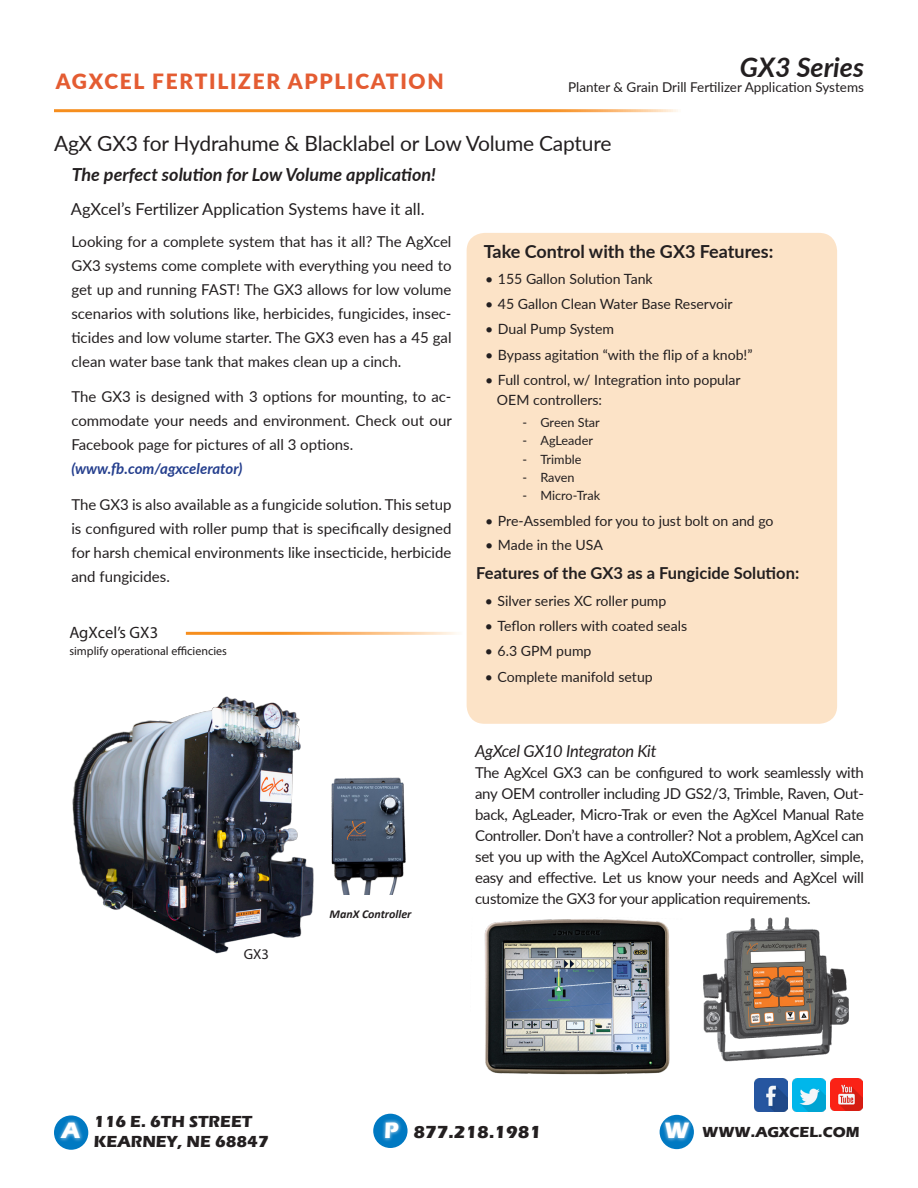
<style>
.page{position:relative;width:918px;height:1188px;background:#fff}
.page>*{position:absolute;margin:0;border:0;box-sizing:border-box;transform-origin:0 0}
.t1{font:italic 700 27px "Lato";color:#231f20}
.Symbol_BIG{font:700 22.95px "Eras ITC";color:#fff}
.t2{font:21px "Lato";letter-spacing:-.01em;color:#231f20}
.Subhead_-_Align_Cent{font:900 21px "Lato";letter-spacing:.08em;color:#e45c32}
.t3{font:italic 700 18px "Lato";color:#231f20}
.t4{font:700 18px "Lato";color:#231f20}
.t5{font:700 18px "Eras ITC";color:#231f20}
.t6{font:16.5px "Lato";color:#231f20}
.t7{font:700 16.5px "Lato";color:#231f20}
.t8{font:700 16.5px "Eras ITC";color:#231f20}
.t9{font:italic 16.5px "Lato";letter-spacing:-.02em;color:#231f20}
.t10{font:16.5px "Myriad Pro";color:#231f20}
.t11{font:15px/24px "Lato";color:#231f20;text-align:justify}
.t12{font:italic 700 15px "Lato";color:#253f8e}
.t13{font:700 15px "Eras ITC";color:#231f20}
.t14{font:14.55px "Myriad Pro";color:#231f20}
.t15{font:14.1px "Lato";color:#231f20}
.t16{font:13.5px "Lato";color:#231f20}
.t17{font:12.75px "Lato";color:#231f20}
.t18{font:12px "Myriad Pro";color:#231f20}
.t19{font:italic 700 12px "Calibri";color:#231f20}
</style>
<div class="page">
<div style="left:467px;top:233px;width:370px;height:491px;background:#fce3c7;border-radius:18px"></div>
<img style="left:331px;top:777px;width:75px;height:117px">
<img style="left:702px;top:918px;width:147px;height:144px">
<img style="left:72px;top:696px;width:242px;height:258px">
<img style="left:484px;top:919px;width:186px;height:156px">
<div style="left:54px;top:1115px;width:34px;height:35px;background:#0079c2;border-radius:50%"></div>
<div style="left:373px;top:1114px;width:35px;height:34px;background:#0079c2;border-radius:50%"></div>
<div style="left:57px;top:1119px;width:27px;height:23px;background:#fff;opacity:.75"></div>
<div style="left:660px;top:1115px;width:34px;height:34px;background:#0079c2;border-radius:50%"></div>
<div style="left:382px;top:1118px;width:21px;height:24px;background:#fff;opacity:.75"></div>
<div style="left:661px;top:1119px;width:32px;height:23px;background:#fff;opacity:.75"></div>
<img style="left:755px;top:1078px;width:33px;height:33px">
<img style="left:792px;top:1078px;width:33px;height:33px">
<img style="left:830px;top:1078px;width:33px;height:32px">
<p class="Subhead_-_Align_Cent" style="left:56px;top:66px;width:389px">AGXCEL FERTILIZER APPLICATION</p>
<p class="t1" style="left:740px;top:48px;width:126px">GX3 Series</p>
<p class="t16" style="left:568px;top:77px;width:297px">Planter &amp; Grain Drill Fertilizer Application Systems</p>
<p class="t2" style="left:54px;top:129px;width:559px">AgX GX3 for Hydrahume &amp; Blacklabel or Low Volume Capture</p>
<p class="t3" style="left:72px;top:161px;width:366px">The perfect solution for Low Volume application!</p>
<p class="t6" style="left:71px;top:198px;width:355px">AgXcel’s Fertilizer Application Systems have it all.</p>
<p class="t11" style="left:71px;top:229px;width:382px">Looking for a complete system that has it all? The AgXcel GX3 systems come complete with everything you need to get up and running FAST! The GX3 allows for low volume scenarios with solutions like, herbicides, fungicides, insec&shy;ticides and low volume starter. The GX3 even has a 45 gal clean water base tank that makes clean up a cinch.</p>
<p class="t11" style="left:71px;top:384px;width:382px">The GX3 is designed with 3 options for mounting, to ac&shy;commodate your needs and environment. Check out our Facebook page for pictures of all 3 options.</p>
<p class="t12" style="left:71px;top:457px;width:173px">(www.fb.com/agxcelerator)</p>
<p class="t11" style="left:71px;top:492px;width:382px">The GX3 is also available as a fungicide solution. This setup is configured with roller pump that is specifically designed for harsh chemical environments like insecticide, herbicide and fungicides.</p>
<p class="t10" style="left:69px;top:623px;width:90px">AgXcel’s GX3</p>
<p class="t18" style="left:69px;top:643px;width:159px">simplify operational efficiencies</p>
<p class="t4" style="left:484px;top:239px;width:291px">Take Control with the GX3 Features:</p>
<p class="t15" style="left:485px;top:268px;width:169px">• 155 Gallon Solution Tank</p>
<p class="t15" style="left:485px;top:294px;width:249px">• 45 Gallon Clean Water Base Reservoir</p>
<p class="t15" style="left:485px;top:319px;width:131px">• Dual Pump System</p>
<p class="t15" style="left:485px;top:345px;width:269px">• Bypass agitation “with the flip of a knob!”</p>
<p class="t15" style="left:485px;top:370px;width:257px">• Full control, w/ Integration into popular</p>
<p class="t15" style="left:497px;top:389px;width:107px">OEM controllers:</p>
<p class="t17" style="left:522px;top:413px;width:79px">- Green Star</p>
<p class="t17" style="left:522px;top:432px;width:72px">- AgLeader</p>
<p class="t17" style="left:522px;top:450px;width:60px">- Trimble</p>
<p class="t17" style="left:522px;top:468px;width:54px">- Raven</p>
<p class="t17" style="left:522px;top:487px;width:79px">- Micro-Trak</p>
<p class="t15" style="left:485px;top:511px;width:290px">• Pre-Assembled for you to just bolt on and go</p>
<p class="t15" style="left:485px;top:535px;width:119px">• Made in the USA</p>
<p class="t7" style="left:476px;top:561px;width:325px">Features of the GX3 as a Fungicide Solution:</p>
<p class="t15" style="left:485px;top:590px;width:183px">• Silver series XC roller pump</p>
<p class="t15" style="left:485px;top:616px;width:204px">• Teflon rollers with coated seals</p>
<p class="t15" style="left:485px;top:641px;width:108px">• 6.3 GPM pump</p>
<p class="t15" style="left:485px;top:666px;width:169px">• Complete manifold setup</p>
<p class="t14" style="left:244px;top:945px;width:27px">GX3</p>
<p class="t19" style="left:330px;top:906px;width:83px">ManX Controller</p>
<p class="t9" style="left:475px;top:739px;width:183px">AgXcel GX10 Integraton Kit</p>
<p class="t11" style="left:475px;top:761px;width:390px;line-height:21px">The AgXcel GX3 can be configured to work seamlessly with any OEM controller including JD GS2/3, Trimble, Raven, Out&shy;back, AgLeader, Micro-Trak or even the AgXcel Manual Rate Controller. Don’t have a controller? Not a problem, AgXcel can set you up with the AgXcel AutoXCompact controller, simple, easy and effective. Let us know your needs and AgXcel will customize the GX3 for your application requirements.</p>
<p class="t8" style="left:94px;top:1112px;width:160px">116 E. 6TH STREET</p>
<p class="t8" style="left:94px;top:1132px;width:176px">KEARNEY, NE 68847</p>
<p class="Symbol_BIG" style="left:62px;top:1118px;width:20px">A</p>
<p class="Symbol_BIG" style="left:384px;top:1117px;width:16px">P</p>
<p class="t5" style="left:413px;top:1122px;width:129px">877.218.1981</p>
<p class="Symbol_BIG" style="left:664px;top:1118px;width:26px">W</p>
<p class="t13" style="left:702px;top:1124px;width:159px">WWW.AGXCEL.COM</p>
</div>
